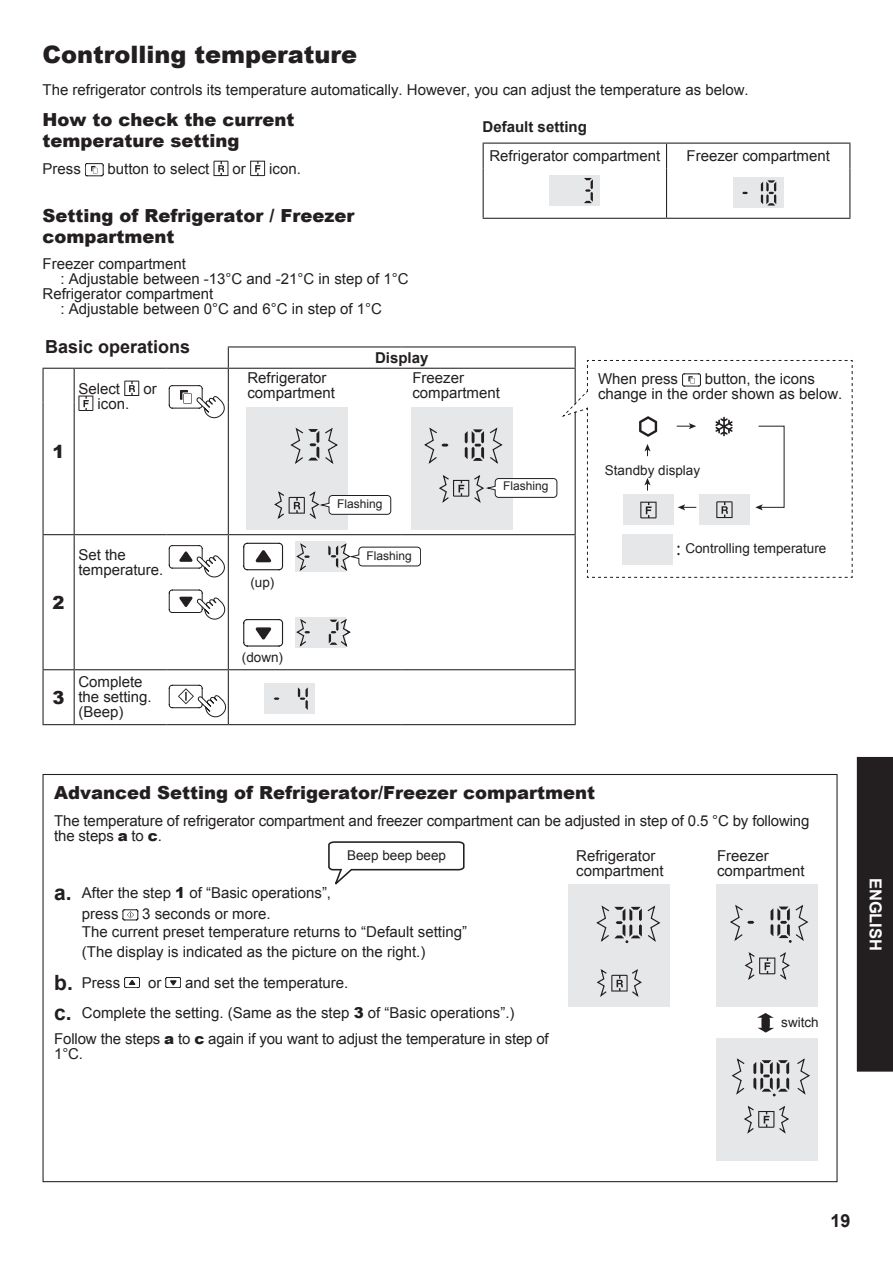
<style>
.page{position:relative;width:893px;height:1263px;background:#fff}
.page>*{position:absolute;margin:0;border:0;box-sizing:border-box;transform-origin:0 0}
.t1{font:900 24px "Arial";color:#231f20}
.t2{font:900 18px/21px "Arial";color:#231f20}
.t3{font:700 18px "Arial";color:#231f20}
.t4{font:18px "Koz Go Pro Regular 90 msp RKSJ H";color:#231f20}
.t5{font:700 16.5px "Arial";color:#fff}
.t6{font:15px/15px "Arial";color:#231f20}
.t7{font:700 15px "Arial";color:#231f20}
.t8{font:13.5px "Arial";color:#231f20}
.t9{font:12px "Arial";color:#231f20}
.s1{font-weight:900}
.s2{font-weight:700;font-size:21px}
</style>
<div class="page">
<div style="left:857px;top:757px;width:36px;height:314px;background:#231f20"></div>
<svg style="left:123px;top:909px;width:15px;height:11px"></svg>
<svg style="left:124px;top:977px;width:16px;height:11px"></svg>
<svg style="left:166px;top:977px;width:15px;height:11px"></svg>
<svg style="left:757px;top:1013px;width:17px;height:19px"></svg>
<div style="left:717px;top:884px;width:101px;height:123px;background:#e6e7e9"></div>
<div style="left:569px;top:884px;width:101px;height:123px;background:#e6e7e9"></div>
<div style="left:716px;top:1038px;width:101px;height:123px;background:#e6e7e9"></div>
<svg style="left:596px;top:905px;width:65px;height:92px"></svg>
<svg style="left:730px;top:904px;width:79px;height:76px"></svg>
<svg style="left:731px;top:1058px;width:79px;height:76px"></svg>
<svg style="left:85px;top:163px;width:18px;height:13px"></svg>
<svg style="left:213px;top:161px;width:15px;height:15px"></svg>
<svg style="left:250px;top:161px;width:15px;height:15px"></svg>
<hr style="left:483px;top:143px;width:183px;height:1px;background:#231f20">
<hr style="left:666px;top:143px;width:184px;height:1px;background:#231f20">
<svg style="left:666px;top:144px;width:1px;height:25px"></svg>
<hr style="left:666px;top:169px;width:1px;height:49px;background:#231f20">
<hr style="left:483px;top:218px;width:183px;height:1px;background:#231f20">
<hr style="left:666px;top:218px;width:184px;height:1px;background:#231f20">
<svg style="left:483px;top:144px;width:1px;height:25px"></svg>
<svg style="left:849px;top:144px;width:1px;height:25px"></svg>
<hr style="left:483px;top:169px;width:1px;height:49px;background:#231f20">
<hr style="left:849px;top:169px;width:1px;height:49px;background:#231f20">
<div style="left:550px;top:175px;width:50px;height:31px;background:#e6e7e9"></div>
<svg style="left:584px;top:178px;width:9px;height:25px"></svg>
<div style="left:733px;top:177px;width:50px;height:31px;background:#e6e7e9"></div>
<svg style="left:761px;top:180px;width:15px;height:26px"></svg>
<svg style="left:742px;top:192px;width:6px;height:2px"></svg>
<hr style="left:228px;top:346px;width:174px;height:1px;background:#231f20">
<hr style="left:402px;top:346px;width:174px;height:1px;background:#231f20">
<hr style="left:43px;top:369px;width:1px;height:33px;background:#231f20">
<hr style="left:74px;top:369px;width:1px;height:33px;background:#231f20">
<hr style="left:228px;top:368px;width:174px;height:1px;background:#231f20">
<hr style="left:228px;top:369px;width:1px;height:33px;background:#231f20">
<hr style="left:43px;top:402px;width:1px;height:132px;background:#231f20">
<hr style="left:74px;top:402px;width:1px;height:132px;background:#231f20">
<hr style="left:228px;top:402px;width:1px;height:132px;background:#231f20">
<hr style="left:43px;top:534px;width:31px;height:1px;background:#231f20">
<hr style="left:43px;top:535px;width:1px;height:134px;background:#231f20">
<hr style="left:74px;top:534px;width:93px;height:1px;background:#231f20">
<hr style="left:74px;top:535px;width:1px;height:134px;background:#231f20">
<hr style="left:167px;top:534px;width:61px;height:1px;background:#231f20">
<hr style="left:228px;top:534px;width:174px;height:1px;background:#231f20">
<hr style="left:228px;top:535px;width:1px;height:134px;background:#231f20">
<hr style="left:575px;top:535px;width:1px;height:134px;background:#231f20">
<hr style="left:43px;top:669px;width:31px;height:1px;background:#231f20">
<hr style="left:43px;top:670px;width:1px;height:54px;background:#231f20">
<hr style="left:74px;top:669px;width:93px;height:1px;background:#231f20">
<hr style="left:74px;top:670px;width:1px;height:54px;background:#231f20">
<hr style="left:167px;top:669px;width:61px;height:1px;background:#231f20">
<hr style="left:228px;top:669px;width:174px;height:1px;background:#231f20">
<hr style="left:228px;top:670px;width:1px;height:54px;background:#231f20">
<hr style="left:402px;top:669px;width:174px;height:1px;background:#231f20">
<hr style="left:575px;top:670px;width:1px;height:54px;background:#231f20">
<svg style="left:228px;top:347px;width:1px;height:21px"></svg>
<hr style="left:43px;top:368px;width:31px;height:1px;background:#231f20">
<hr style="left:74px;top:368px;width:93px;height:1px;background:#231f20">
<hr style="left:167px;top:368px;width:61px;height:1px;background:#231f20">
<hr style="left:43px;top:724px;width:31px;height:1px;background:#231f20">
<hr style="left:74px;top:724px;width:93px;height:1px;background:#231f20">
<hr style="left:167px;top:724px;width:61px;height:1px;background:#231f20">
<hr style="left:228px;top:724px;width:174px;height:1px;background:#231f20">
<hr style="left:402px;top:724px;width:174px;height:1px;background:#231f20">
<svg style="left:124px;top:381px;width:15px;height:15px"></svg>
<svg style="left:78px;top:396px;width:15px;height:15px"></svg>
<svg style="left:169px;top:385px;width:56px;height:33px"></svg>
<svg style="left:169px;top:545px;width:56px;height:32px"></svg>
<svg style="left:169px;top:589px;width:56px;height:31px"></svg>
<svg style="left:169px;top:685px;width:57px;height:32px"></svg>
<div style="left:264px;top:683px;width:51px;height:31px;background:#e6e7e9"></div>
<svg style="left:274px;top:697px;width:5px;height:3px"></svg>
<svg style="left:298px;top:687px;width:10px;height:23px"></svg>
<svg style="left:243px;top:347px;width:610px;height:301px"></svg>
<svg style="left:328px;top:841px;width:137px;height:43px"></svg>
<h1 class="t1" style="left:43px;top:37px;width:316px">Controlling temperature</h1>
<p class="t6" style="left:43px;top:82px;width:708px">The refrigerator controls its temperature automatically. However, you can adjust the temperature as below.</p>
<p class="t2" style="left:43px;top:109px;width:253px">How to check the current temperature setting</p>
<p class="t6" style="left:43px;top:161px;width:40px">Press</p>
<p class="t6" style="left:108px;top:161px;width:103px">button to select</p>
<p class="t6" style="left:233px;top:161px;width:15px">or</p>
<p class="t6" style="left:269px;top:161px;width:33px">icon.</p>
<p class="t2" style="left:43px;top:204px;width:313px">Setting of Refrigerator / Freezer compartment</p>
<p class="t6" style="left:43px;top:257px;width:145px">Freezer compartment</p>
<p class="t6" style="left:61px;top:272px;width:350px">: Adjustable between -13°C and -21°C in step of 1°C</p>
<p class="t6" style="left:43px;top:287px;width:172px">Refrigerator compartment</p>
<p class="t6" style="left:61px;top:302px;width:323px">: Adjustable between 0°C and 6°C in step of 1°C</p>
<p class="t7" style="left:483px;top:116px;width:106px">Default setting</p>
<p class="t6" style="left:489px;top:148px;width:172px">Refrigerator compartment</p>
<p class="t6" style="left:686px;top:148px;width:145px">Freezer compartment</p>
<p class="t3" style="left:45px;top:334px;width:147px">Basic operations</p>
<p class="t2" style="left:53px;top:440px;width:14px">1</p>
<p class="t6" style="left:78px;top:381px;width:43px">Select</p>
<p class="t6" style="left:143px;top:381px;width:15px">or</p>
<p class="t6" style="left:98px;top:396px;width:33px">icon.</p>
<p class="t2" style="left:53px;top:591px;width:14px">2</p>
<p class="t6" style="left:78px;top:547px;width:87px">Set the temperature.</p>
<p class="t2" style="left:53px;top:686px;width:14px">3</p>
<p class="t6" style="left:78px;top:674px;width:75px">Complete the setting. (Beep)</p>
<p class="t7" style="left:375px;top:347px;width:55px">Display</p>
<p class="t6" style="left:247px;top:370px;width:89px">Refrigerator compartment</p>
<p class="t6" style="left:412px;top:370px;width:89px">Freezer compartment</p>
<p class="t8" style="left:250px;top:573px;width:26px">(up)</p>
<p class="t8" style="left:242px;top:648px;width:43px">(down)</p>
<p class="t9" style="left:337px;top:495px;width:47px">Flashing</p>
<p class="t9" style="left:366px;top:548px;width:47px">Flashing</p>
<p class="t9" style="left:503px;top:478px;width:47px">Flashing</p>
<p class="t6" style="left:598px;top:371px;width:82px">When press</p>
<p class="t6" style="left:598px;top:371px;width:246px;text-indent:107px">button, the icons change in the order shown as below.</p>
<p class="t8" style="left:605px;top:461px;width:97px">Standby display</p>
<p class="t8" style="left:685px;top:539px;width:143px">Controlling temperature</p>
<p class="t4" style="left:676px;top:536px;width:5px">:</p>
<p class="t2" style="left:54px;top:782px;width:543px">Advanced Setting of Refrigerator/Freezer compartment</p>
<p class="t6" style="left:54px;top:813px;width:757px">The temperature of refrigerator compartment and freezer compartment can be adjusted in step of 0.5 °C by following the steps <span class="s1">a</span> to <span class="s1">c</span>.</p>
<p class="t8" style="left:347px;top:846px;width:101px">Beep beep beep</p>
<p class="t6" style="left:82px;top:882px;width:251px;line-height:21.3px;text-indent:-28px"><span class="s2">a.</span> After the step <span class="s1">1</span> of “Basic operations”, press</p>
<p class="t6" style="left:82px;top:905px;width:387px;line-height:18.1px;text-indent:60px">3 seconds or more.<br>The current preset temperature returns to “Default setting”</p>
<p class="t6" style="left:54px;top:936px;width:373px;line-height:31.2px;text-indent:28px">(The display is indicated as the picture on the right.) <span class="s2">b.</span> Press</p>
<p class="t6" style="left:54px;top:968px;width:462px;line-height:29.7px;text-indent:131px">and set the temperature.<br><span class="s2">c.</span> Complete the setting. (Same as the step <span class="s1">3</span> of “Basic operations”.)</p>
<p class="t6" style="left:54px;top:1031px;width:496px">Follow the steps <span class="s1">a</span> to <span class="s1">c</span> again if you want to adjust the temperature in step of<br>1°C.</p>
<p class="t6" style="left:148px;top:975px;width:15px">or</p>
<p class="t6" style="left:576px;top:848px;width:89px">Refrigerator compartment</p>
<p class="t6" style="left:717px;top:848px;width:89px">Freezer compartment</p>
<p class="t8" style="left:781px;top:1012px;width:39px">switch</p>
<p class="t5" style="left:887px;top:878px;width:75px;rotate:90deg">ENGLISH</p>
<p class="t3" style="left:830px;top:1208px;width:22px">19</p>
</div>
